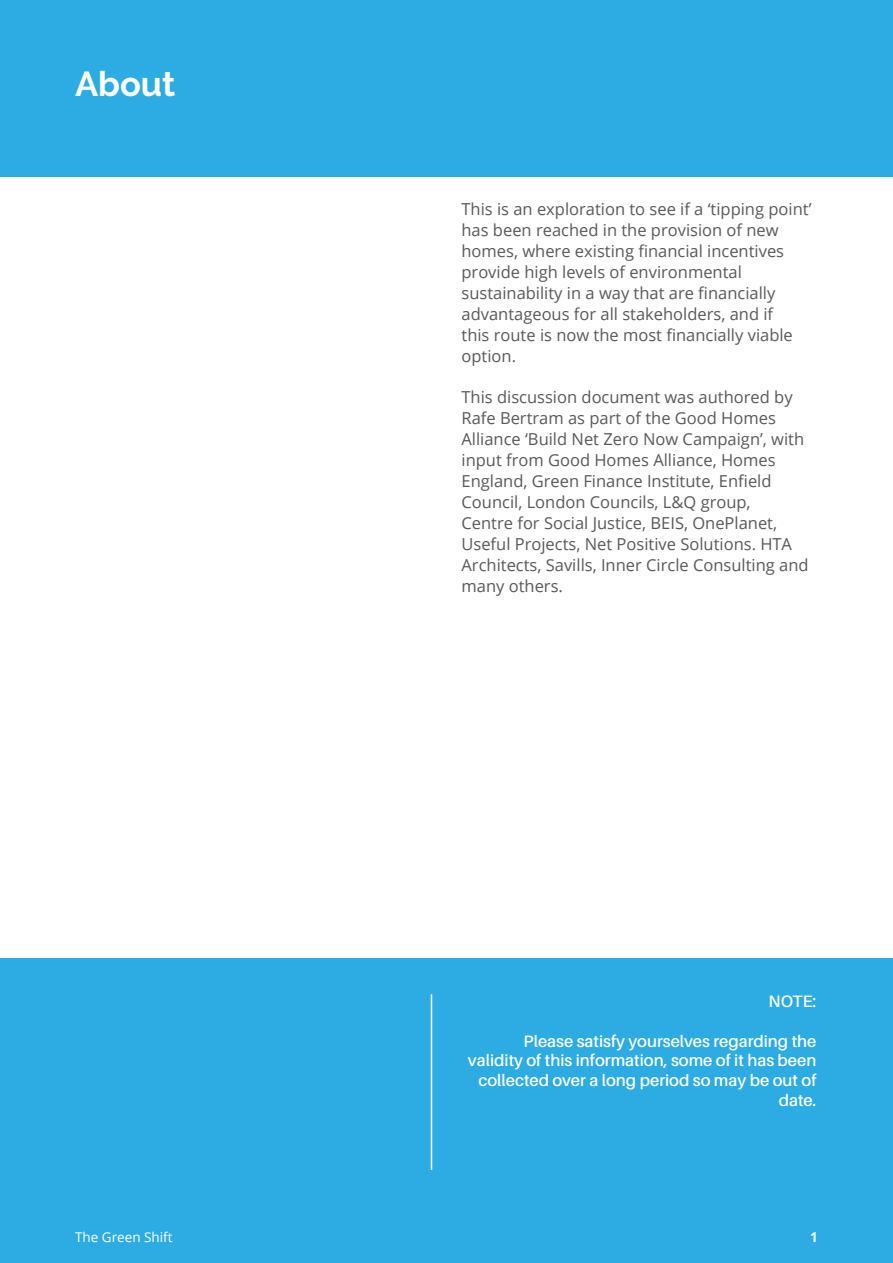
<style>
.page{position:relative;width:893px;height:1263px;background:#fff}
.page>*{position:absolute;margin:0;border:0;box-sizing:border-box;transform-origin:0 0}
.t1{font:700 34.5px "Raleway";color:#fff}
.t2{font:16.5px/21px "Open Sans";color:#58595b}
.t3{font:600 16.5px/19.8px "Aileron";color:#fff;text-align:right}
.t4{font:13.5px "Open Sans";color:#fff}
.t5{font:700 13.5px "Open Sans";color:#fff}
</style>
<div class="page">
<div style="left:0;top:1215px;width:893px;height:48px;background:#2cace2"></div>
<div style="left:0;top:0;width:893px;height:177px;background:#2cace2"></div>
<div style="left:0;top:958px;width:893px;height:267px;background:#2cace2"></div>
<hr style="left:431px;top:994px;width:1px;height:176px;background:#fff">
<h1 class="t1" style="left:75px;top:64px;width:102px">About</h1>
<p class="t2" style="left:461px;top:198px;width:351px">This is an exploration to see if a ‘tipping point’ has been reached in the provision of new homes, where existing financial incentives provide high levels of environmental sustainability in a way that are financially advantageous for all stakeholders, and if<br>this route is now the most financially viable option.</p>
<p class="t2" style="left:461px;top:386px;width:349px">This discussion document was authored by Rafe Bertram as part of the Good Homes Alliance ‘Build Net Zero Now Campaign’, with input from Good Homes Alliance, Homes England, Green Finance Institute, Enfield Council, London Councils, L&amp;Q group,<br>Centre for Social Justice, BEIS, OnePlanet, Useful Projects, Net Positive Solutions. HTA Architects, Savills, Inner Circle Consulting and many others.</p>
<p class="t3" style="left:768px;top:991px;width:49px">NOTE:</p>
<p class="t3" style="left:468px;top:1031px;width:350px">Please satisfy yourselves regarding the validity of this information, some of it has been collected over a long period so may be out of date.</p>
<p class="t4" style="left:75px;top:1228px;width:99px">The Green Shift</p>
<p class="t5" style="left:810px;top:1228px;width:9px">1</p>
</div>
